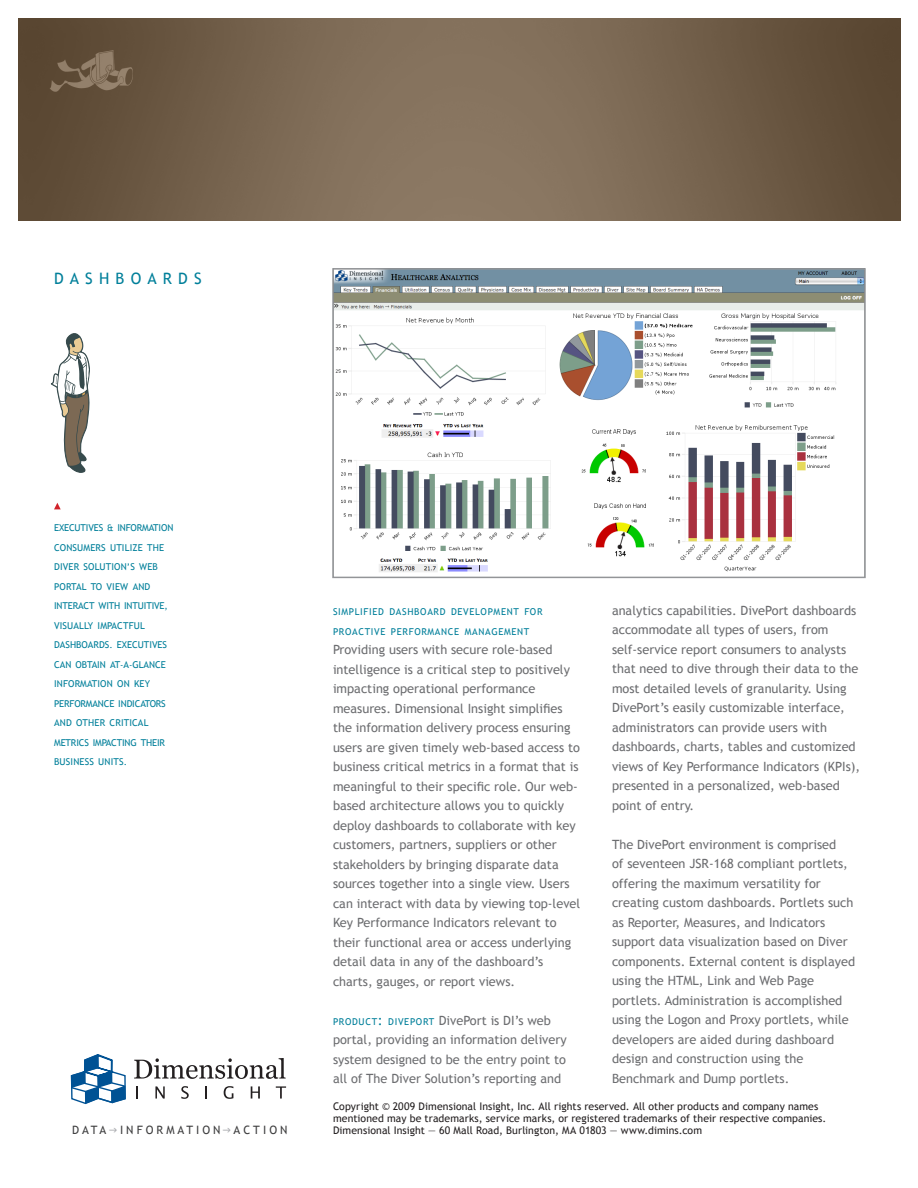
<style>
.page{position:relative;width:918px;height:1188px;background:#fff}
.page>*{position:absolute;margin:0;border:0;box-sizing:border-box;transform-origin:0 0}
.Document_Title_Parag{font:15.75px "Trebuchet MS";letter-spacing:.395em;color:#007f9a}
.Bullets{font:12.75px/19.5px "Trebuchet MS";color:#6c6d70}
.t1{font:11.55px "Trebuchet MS";letter-spacing:.265em;color:#3e3e3f}
.Legal_Copy{font:10.5px/12px "Trebuchet MS";letter-spacing:.005em;color:#231f20}
.Bullets-2{font:9.45px/19.5px "Trebuchet MS";letter-spacing:.015em;color:#007f9a}
.Bullets-3{font:9.45px/19.5px "Trebuchet MS";letter-spacing:.07em;color:#007f9a}
.s1{font-size:9px}
.s2{font-size:9.45px;color:#007f9a}
.s3{font-size:13.5px;color:#007f9a}
</style>
<div class="page">
<svg style="left:71px;top:1054px;width:55px;height:50px"></svg>
<svg style="left:134px;top:1058px;width:152px;height:21px"></svg>
<svg style="left:136px;top:1086px;width:2px;height:13px"></svg>
<svg style="left:155px;top:1086px;width:10px;height:13px"></svg>
<svg style="left:181px;top:1086px;width:8px;height:13px"></svg>
<svg style="left:205px;top:1086px;width:2px;height:13px"></svg>
<svg style="left:224px;top:1086px;width:9px;height:13px"></svg>
<svg style="left:251px;top:1086px;width:9px;height:13px"></svg>
<svg style="left:276px;top:1086px;width:10px;height:13px"></svg>
<svg style="left:54px;top:503px;width:7px;height:6px"></svg>
<svg style="left:51px;top:333px;width:39px;height:140px"></svg>
<svg style="left:18px;top:18px;width:883px;height:202px;background:#74614c"></svg>
<img style="left:335px;top:271px;width:528px;height:301px">
<div style="left:332px;top:268px;width:534px;height:310px;border:2px solid #939598"></div>
<p class="Document_Title_Parag" style="left:54px;top:270px;width:149px">DASHBOARDS</p>
<p class="Bullets-2" style="left:54px;top:518px;width:121px">EXECUTIVES <span class="s1">&amp;</span> INFORMATION<br>CONSUMERS UTILIZE THE<br>DIVER SOLUTION<span class="s1">’</span>S WEB<br>PORTAL TO VIEW AND<br>INTERACT WITH INTUITIVE<span class="s1">,<br></span>VISUALLY IMPACTFUL<br>DASHBOARDS<span class="s1">.</span> EXECUTIVES<br>CAN OBTAIN AT<span class="s1">-</span>A<span class="s1">-</span>GLANCE<br>INFORMATION ON KEY<br>PERFORMANCE INDICATORS<br>AND OTHER CRITICAL<br>METRICS IMPACTING THEIR<br>BUSINESS UNITS<span class="s1">.</span></p>
<p class="t1" style="left:72px;top:1123px;width:36px">DATA</p>
<p class="t1" style="left:120px;top:1123px;width:102px">INFORMATION</p>
<p class="t1" style="left:234px;top:1123px;width:56px">ACTION</p>
<p class="Bullets-3" style="left:333px;top:602px;width:211px">SIMPLIFIED DASHBOARD DEVELOPMENT FOR<br>PROACTIVE PERFORMANCE MANAGEMENT</p>
<p class="Bullets" style="left:333px;top:640px;width:249px">Providing users with secure role-based intelligence is a critical step to positively impacting operational performance measures. Dimensional Insight simplifies the information delivery process ensuring users are given timely web-based access to business critical metrics in a format that is meaningful to their specific role. Our web&shy;based architecture allows you to quickly deploy dashboards to collaborate with key customers, partners, suppliers or other stakeholders by bringing disparate data sources together into a single view. Users can interact with data by viewing top-level Key Performance Indicators relevant to their functional area or access underlying detail data in any of the dashboard’s charts, gauges, or report views.</p>
<p class="Bullets" style="left:333px;top:1011px;width:235px"><span class="s2">PRODUCT</span><span class="s3">:</span> <span class="s2">DIVEPORT</span> DivePort is DI’s web portal, providing an information delivery system designed to be the entry point to all of The Diver Solution’s reporting and</p>
<p class="Bullets" style="left:612px;top:601px;width:250px">analytics capabilities. DivePort dashboards accommodate all types of users, from self-service report consumers to analysts that need to dive through their data to the most detailed levels of granularity. Using DivePort’s easily customizable interface, administrators can provide users with dashboards, charts, tables and customized views of Key Performance Indicators (KPIs), presented in a personalized, web-based point of entry.</p>
<p class="Bullets" style="left:612px;top:835px;width:245px">The DivePort environment is comprised<br>of seventeen JSR-168 compliant portlets, offering the maximum versatility for creating custom dashboards. Portlets such as Reporter, Measures, and Indicators support data visualization based on Diver components. External content is displayed using the HTML, Link and Web Page portlets. Administration is accomplished using the Logon and Proxy portlets, while developers are aided during dashboard design and construction using the Benchmark and Dump portlets.</p>
<p class="Legal_Copy" style="left:333px;top:1101px;width:495px">Copyright © 2009 Dimensional Insight, Inc. All rights reserved. All other products and company names mentioned may be trademarks, service marks, or registered trademarks of their respective companies.<br>Dimensional Insight — 60 Mall Road, Burlington, MA 01803 — www.dimins.com</p>
</div>
